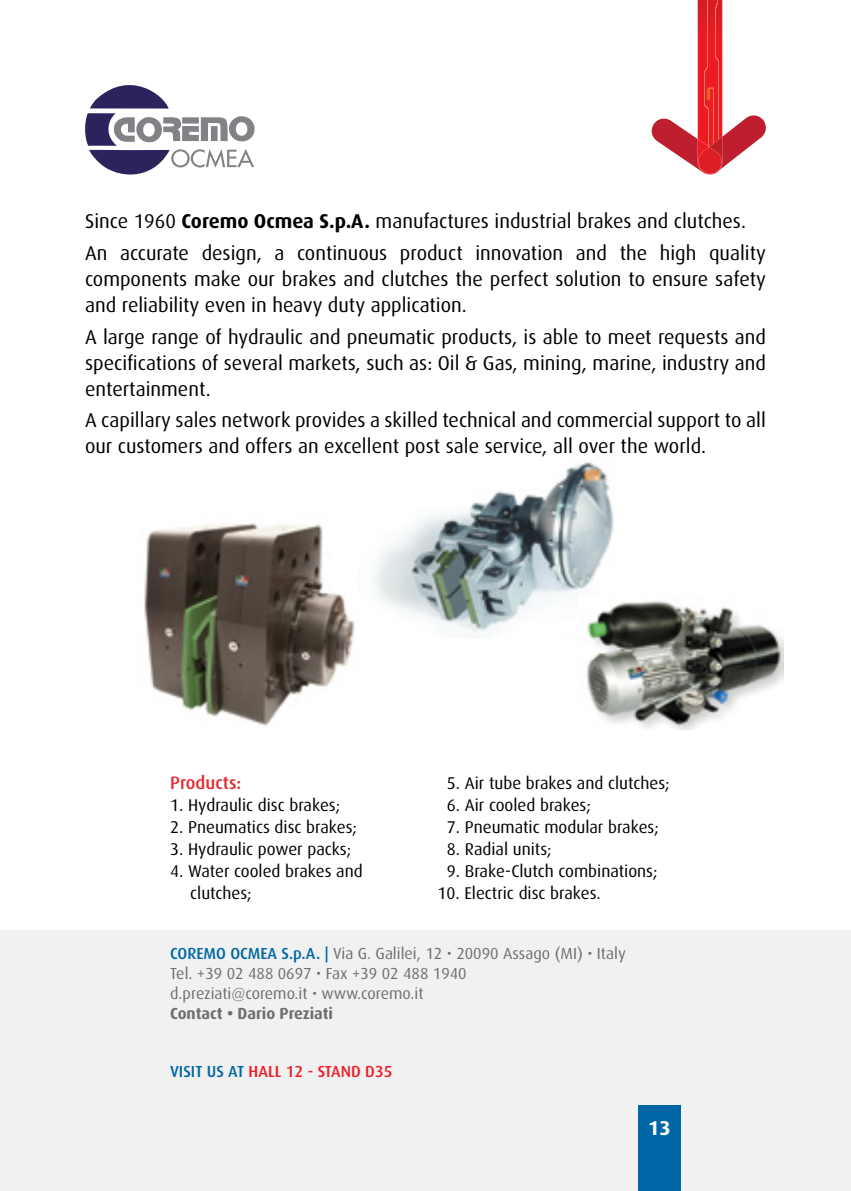
<style>
.page{position:relative;width:851px;height:1191px;background:#fff}
.page>*{position:absolute;margin:0;border:0;box-sizing:border-box;transform-origin:0 0}
.t1{font:20px/26px "Dax";color:#000;text-align:justify}
.t2{font:700 20px "Dax";color:#fff}
.t3{font:500 18px "Dax";color:#e52a30}
.t4{font:17px/22px "Dax";color:#000}
.t5{font:16px/20px "Dax";color:#6d6e71}
.t6{font:500 16px "Dax";color:#ed1d24}
.t7{font:700 16px "Dax";color:#6d6e71}
.s1{font-weight:700}
.s2{font-weight:500;color:#0067a6}
.s3{color:#0067a6}
</style>
<div class="page">
<div style="left:0;top:930px;width:850px;height:261px;background:#f1f1f2"></div>
<div style="left:638px;top:1106px;width:42px;height:85px;background:#0067a6"></div>
<svg style="left:651px;top:0;width:114px;height:175px"></svg>
<img style="left:144px;top:523px;width:211px;height:203px">
<img style="left:375px;top:462px;width:239px;height:172px">
<img style="left:578px;top:595px;width:205px;height:134px">
<svg style="left:85px;top:85px;width:170px;height:90px"></svg>
<p class="t1" style="left:85px;top:208px;width:662px">Since 1960 <span class="s1">Coremo Ocmea S.p.A.</span> manufactures industrial brakes and clutches.</p>
<p class="t1" style="left:85px;top:240px;width:682px">An accurate design, a continuous product innovation and the high quality components make our brakes and clutches the perfect solution to ensure safety and reliability even in heavy duty application.</p>
<p class="t1" style="left:85px;top:324px;width:682px">A large range of hydraulic and pneumatic products, is able to meet requests and specifications of several markets, such as: Oil &amp; Gas, mining, marine, industry and entertainment.</p>
<p class="t1" style="left:85px;top:407px;width:682px">A capillary sales network provides a skilled technical and commercial support to all our customers and offers an excellent post sale service, all over the world.</p>
<p class="t3" style="left:170px;top:773px;width:73px">Products:</p>
<p class="t4" style="left:170px;top:794px;width:171px">1. Hydraulic disc brakes;</p>
<p class="t4" style="left:170px;top:816px;width:188px">2. Pneumatics disc brakes;</p>
<p class="t4" style="left:170px;top:838px;width:182px">3. Hydraulic power packs;</p>
<p class="t4" style="left:190px;top:860px;width:174px;text-indent:-20px">4. Water cooled brakes and clutches;</p>
<p class="t4" style="left:447px;top:772px;width:224px">5. Air tube brakes and clutches;</p>
<p class="t4" style="left:447px;top:794px;width:145px">6. Air cooled brakes;</p>
<p class="t4" style="left:447px;top:816px;width:213px">7. Pneumatic modular brakes;</p>
<p class="t4" style="left:447px;top:838px;width:106px">8. Radial units;</p>
<p class="t4" style="left:447px;top:860px;width:212px">9. Brake-Clutch combinations;</p>
<p class="t4" style="left:437px;top:882px;width:165px">10. Electric disc brakes.</p>
<p class="t5" style="left:170px;top:943px;width:457px"><span class="s2">COREMO OCMEA S.p.A. |</span> Via G. Galilei, 12 • 20090 Assago (MI) • Italy<br>Tel. +39 02 488 0697 • Fax +39 02 488 1940</p>
<p class="t5" style="left:170px;top:983px;width:255px">d.preziati@coremo.it • www.coremo.it</p>
<p class="t7" style="left:170px;top:1004px;width:164px">Contact • Dario Preziati</p>
<p class="t6" style="left:170px;top:1062px;width:224px"><span class="s3">VISIT US AT</span> HALL 12 - STAND D35</p>
<p class="t2" style="left:648px;top:1117px;width:24px">13</p>
</div>
